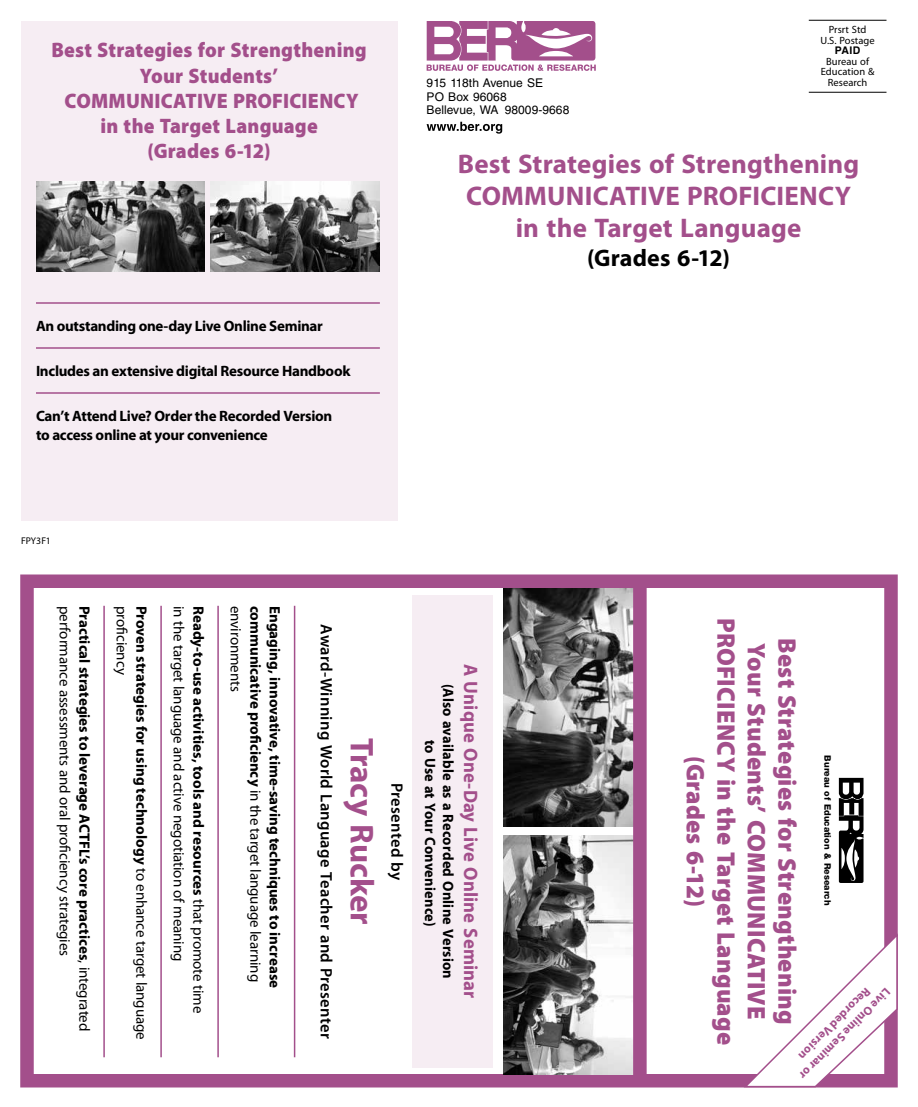
<style>
.page{position:relative;width:918px;height:1107px;background:#fff}
.page>*{position:absolute;margin:0;border:0;box-sizing:border-box;transform-origin:0 0}
.t1{font:700 33px "Myriad Pro";letter-spacing:-.005em;color:#a34f8b}
.t2{font:700 27px/32.4px "Myriad Pro";letter-spacing:.005em;color:#a34f8b;text-align:center}
.t3{font:900 25.5px/30.6px "Myriad Pro";letter-spacing:.01em;color:#a34f8b;text-align:center;scale:.96 1}
.t4{font:700 24px "Myriad Pro";letter-spacing:.005em;color:#000}
.t5{font:900 21px/25.2px "Myriad Pro";letter-spacing:.01em;color:#a34f8b;text-align:center;scale:.95 1}
.t6{font:700 19.5px "Myriad Pro";letter-spacing:.01em;color:#a34f8b;scale:.96 1}
.t7{font:600 16.5px "Myriad Pro";letter-spacing:.02em;color:#000}
.t8{font:700 15px "Myriad Pro";color:#000}
.t9{font:15px "Myriad Pro";letter-spacing:-.005em;color:#000}
.t10{font:700 15px/19.5px "Myriad Pro";letter-spacing:-.02em;color:#000}
.t11{font:700 15px/18px "Myriad Pro";color:#000;text-align:center;scale:.96 1}
.t12{font:12px/13.5px "Helvetica LT Std";letter-spacing:.005em;color:#000}
.t13{font:700 12px "Myriad Pro";color:#a34f8b}
.t14{font:10.5px/10.5px "Myriad Pro";letter-spacing:.005em;color:#000;text-align:center}
.t15{font:700 10.5px "Helvetica LT Std";color:#000}
.t16{font:9.75px "Myriad Pro";color:#000}
.t17{font:800 9px "Helvetica Neue LT Std";color:#000}
.s1{font-weight:700}
.s2{font-weight:400}
</style>
<div class="page">
<div style="left:21px;top:21px;width:376px;height:499px;background:#f6edf3"></div>
<hr style="left:294px;top:606px;width:1px;height:451px;background:#a34f8b">
<hr style="left:217px;top:606px;width:2px;height:451px;background:#a34f8b">
<hr style="left:160px;top:606px;width:2px;height:451px;background:#a34f8b">
<hr style="left:103px;top:606px;width:2px;height:451px;background:#a34f8b">
<hr style="left:809px;top:20px;width:78px;height:1px;background:#000">
<hr style="left:809px;top:92px;width:78px;height:1px;background:#000">
<svg style="left:427px;top:21px;width:169px;height:50px"></svg>
<svg style="left:427px;top:122px;width:75px;height:12px"></svg>
<hr style="left:36px;top:302px;width:344px;height:2px;background:#a34f8b">
<hr style="left:36px;top:347px;width:344px;height:2px;background:#a34f8b">
<hr style="left:36px;top:392px;width:344px;height:2px;background:#a34f8b">
<div style="left:20px;top:574px;width:878px;height:514px;border:14px solid #a34f8b"></div>
<svg style="left:839px;top:778px;width:25px;height:105px"></svg>
<img style="left:503px;top:588px;width:130px;height:239px">
<img style="left:503px;top:835px;width:130px;height:239px">
<div style="left:633px;top:579px;width:14px;height:504px;background:#a34f8b"></div>
<img style="left:36px;top:181px;width:169px;height:91px">
<img style="left:211px;top:181px;width:169px;height:91px">
<div style="left:412px;top:595px;width:81px;height:472px;background:#f6edf3"></div>
<svg style="left:742px;top:933px;width:156px;height:155px"></svg>
<h3 class="t5" style="left:51px;top:37px;width:333px">Best Strategies for Strengthening<br>Your Students’<br>COMMUNICATIVE PROFICIENCY in the Target Language<br>(Grades 6-12)</h3>
<p class="t10" style="left:36px;top:315px;width:288px">An outstanding one-day Live Online Seminar</p>
<p class="t10" style="left:36px;top:360px;width:316px">Includes an extensive digital Resource Handbook</p>
<p class="t10" style="left:36px;top:405px;width:298px">Can’t Attend Live? Order the Recorded Version to access online at your convenience</p>
<p class="t14" style="left:821px;top:24px;width:56px">Prsrt Std<br>U.S. Postage</p>
<p class="t15" style="left:835px;top:44px;width:27px">PAID</p>
<p class="t14" style="left:821px;top:56px;width:55px">Bureau of<br>Education &amp;</p>
<p class="t12" style="left:427px;top:76px;width:118px">915 118th Avenue SE</p>
<p class="t14" style="left:828px;top:77px;width:41px">Research</p>
<p class="t12" style="left:427px;top:90px;width:144px">PO Box 96068<br>Bellevue, WA 98009‑9668</p>
<h2 class="t2" style="left:458px;top:146px;width:403px">Best Strategies of Strengthening<br>COMMUNICATIVE PROFICIENCY in the Target Language</h2>
<h3 class="t4" style="left:587px;top:242px;width:144px">(Grades 6-12)</h3>
<p class="t16" style="left:21px;top:535px;width:31px">FPY3F1</p>
<p class="t9" style="left:265px;top:606px;width:378px;rotate:90deg"><span class="s1">communicative proficiency</span> in the target language learning</p>
<p class="t8" style="left:285px;top:606px;width:384px;rotate:90deg">Engaging, innovative, time-saving techniques to increase</p>
<p class="t8" style="left:208px;top:606px;width:409px;rotate:90deg">Ready-to-use activities, tools and resources <span class="s2">that promote time</span></p>
<p class="t9" style="left:245px;top:606px;width:88px;rotate:90deg">environments</p>
<p class="t8" style="left:151px;top:606px;width:436px;rotate:90deg">Proven strategies for using technology <span class="s2">to enhance target language</span></p>
<p class="t9" style="left:188px;top:606px;width:357px;rotate:90deg">in the target language and active negotiation of meaning</p>
<p class="t8" style="left:94px;top:606px;width:427px;rotate:90deg">Practical strategies to leverage ACTFL’s core practices<span class="s2">, integrated</span></p>
<p class="t9" style="left:131px;top:606px;width:71px;rotate:90deg">proficiency</p>
<p class="t9" style="left:74px;top:606px;width:352px;rotate:90deg">performance assessments and oral proficiency strategies</p>
<p class="t7" style="left:337px;top:624px;width:416px;rotate:90deg">Award-Winning World Language Teacher and Presenter</p>
<h1 class="t1" style="left:384px;top:738px;width:188px;rotate:90deg">Tracy Rucker</h1>
<p class="t7" style="left:407px;top:783px;width:99px;rotate:90deg">Presented by</p>
<h3 class="t6" style="left:484px;top:664px;width:350px;rotate:90deg">A Unique One-Day Live Online Seminar</h3>
<p class="t11" style="left:458px;top:684px;width:309px;rotate:90deg">(Also available as a Recorded Online Version to Use at Your Convenience)</p>
<h3 class="t3" style="left:742px;top:618px;width:446px;rotate:90deg">PROFICIENCY in the Target Language (Grades 6-12)</h3>
<h3 class="t3" style="left:773px;top:643px;width:393px;rotate:90deg">Your Students’ COMMUNICATIVE</h3>
<h3 class="t3" style="left:803px;top:638px;width:404px;rotate:90deg">Best Strategies for Strengthening</h3>
<p class="t17" style="left:833px;top:755px;width:151px;rotate:90deg">Bureau of Education &amp; Research</p>
<p class="t13" style="left:874px;top:995px;width:98px;rotate:135deg">Recorded Version</p>
<p class="t13" style="left:894px;top:996px;width:125px;rotate:135deg">Live Online Seminar or</p>
</div>
